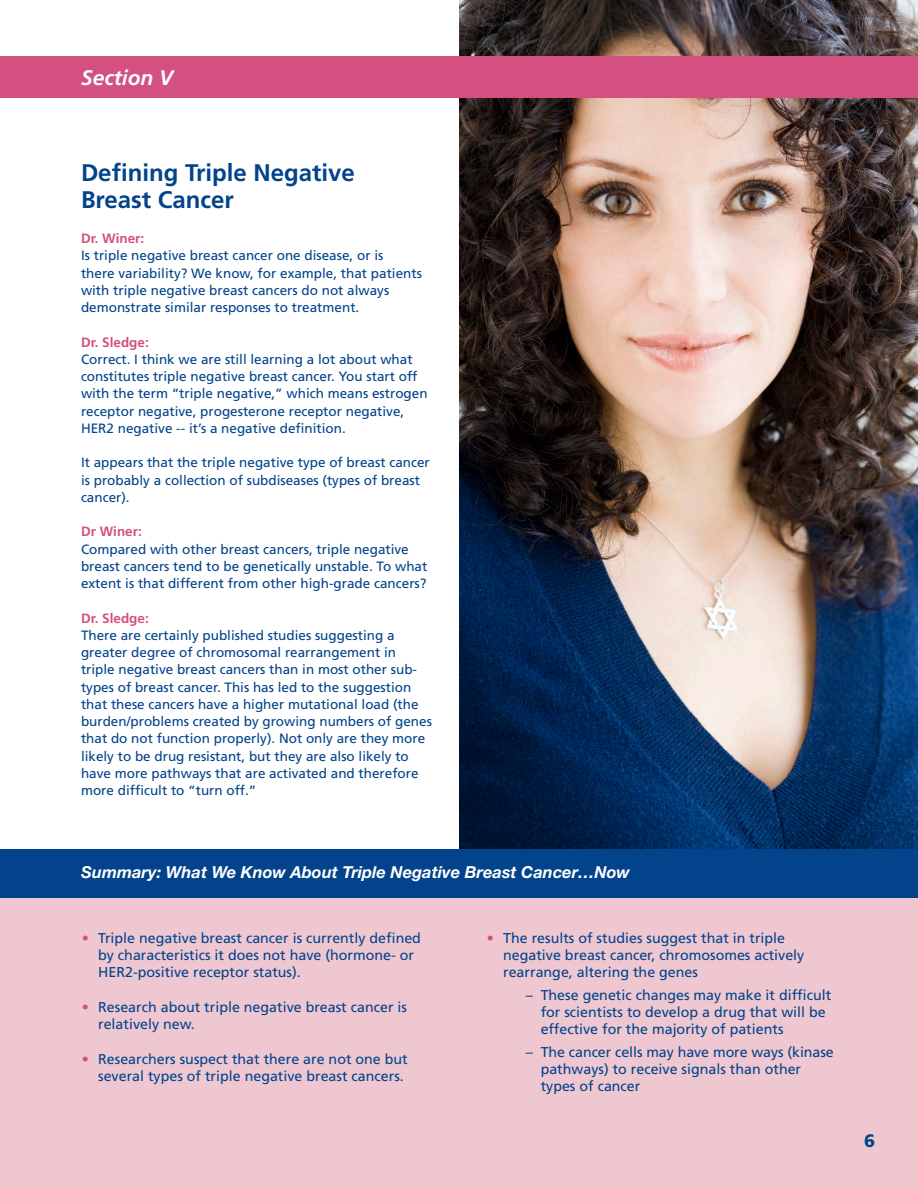
<style>
.page{position:relative;width:918px;height:1188px;background:#fff}
.page>*{position:absolute;margin:0;border:0;box-sizing:border-box;transform-origin:0 0}
.t1{font:700 24px "Frutiger";color:#02438b}
.t2{font:italic 700 21px "Frutiger";color:#fff}
.t3{font:900 18px "Frutiger";color:#02438b}
.t4{font:italic 700 16.5px "Helvetica Neue LT Std";color:#fff}
.t5{font:14.25px/17.2px "Frutiger";color:#02438b}
.t6{font:13.5px/17.2px "Frutiger";color:#02438b}
.t7{font:700 13.5px "Frutiger";color:#d35081}
.s1{color:#d35081}
</style>
<div class="page">
<img style="left:459px;top:0;width:459px;height:849px">
<div style="left:0;top:56px;width:918px;height:42px;background:#d35081"></div>
<div style="left:0;top:849px;width:918px;height:50px;background:#02438b"></div>
<div style="left:0;top:899px;width:918px;height:289px;background:#efc7d1"></div>
<p class="t2" style="left:81px;top:66px;width:94px">Section V</p>
<p class="t1" style="left:81px;top:159px;width:275px">Defining Triple Negative</p>
<p class="t1" style="left:81px;top:186px;width:154px">Breast Cancer</p>
<p class="t7" style="left:81px;top:231px;width:65px">Dr. Winer:</p>
<p class="t6" style="left:81px;top:247px;width:304px">Is triple negative breast cancer one disease, or is</p>
<p class="t6" style="left:81px;top:264px;width:342px">there variability? We know, for example, that patients with triple negative breast cancers do not always</p>
<p class="t6" style="left:81px;top:299px;width:280px">demonstrate similar responses to treatment.</p>
<p class="t7" style="left:81px;top:334px;width:69px">Dr. Sledge:</p>
<p class="t6" style="left:81px;top:351px;width:348px">Correct. I think we are still learning a lot about what constitutes triple negative breast cancer. You start off with the term “triple negative,” which means estrogen receptor negative, progesterone receptor negative, HER2 negative -- it’s a negative definition.</p>
<p class="t6" style="left:81px;top:454px;width:350px">It appears that the triple negative type of breast cancer is probably a collection of subdiseases (types of breast cancer).</p>
<p class="t7" style="left:81px;top:524px;width:62px">Dr Winer:</p>
<p class="t6" style="left:81px;top:540px;width:348px">Compared with other breast cancers, triple negative breast cancers tend to be genetically unstable. To what extent is that different from other high-grade cancers?</p>
<p class="t7" style="left:81px;top:610px;width:69px">Dr. Sledge:</p>
<p class="t6" style="left:81px;top:627px;width:352px">There are certainly published studies suggesting a greater degree of chromosomal rearrangement in triple negative breast cancers than in most other sub&shy;types of breast cancer. This has led to the suggestion that these cancers have a higher mutational load (the burden/problems created by growing numbers of genes that do not function properly). Not only are they more likely to be drug resistant, but they are also likely to have more pathways that are activated and therefore more difficult to “turn off.”</p>
<p class="t4" style="left:81px;top:862px;width:550px">Summary: What We Know About Triple Negative Breast Cancer…Now</p>
<p class="t5" style="left:98px;top:929px;width:324px;text-indent:-17px"><span class="s1">•</span> Triple negative breast cancer is currently defined by characteristics it does not have (hormone- or<br>HER2-positive receptor status).</p>
<p class="t5" style="left:98px;top:998px;width:310px;text-indent:-17px"><span class="s1">•</span> Research about triple negative breast cancer is relatively new.</p>
<p class="t5" style="left:82px;top:1050px;width:328px;text-align:right"><span class="s1">•</span> Researchers suspect that there are not one but several types of triple negative breast cancers.</p>
<p class="t5" style="left:487px;top:929px;width:300px"><span class="s1">•</span> The results of studies suggest that in triple</p>
<p class="t5" style="left:503px;top:947px;width:303px">negative breast cancer, chromosomes actively rearrange, altering the genes</p>
<p class="t5" style="left:541px;top:986px;width:292px;text-indent:-15px">– These genetic changes may make it difficult for scientists to develop a drug that will be effective for the majority of patients</p>
<p class="t5" style="left:541px;top:1043px;width:295px;text-indent:-15px">– The cancer cells may have more ways (kinase pathways) to receive signals than other types of cancer</p>
<p class="t3" style="left:864px;top:1130px;width:13px">6</p>
</div>
